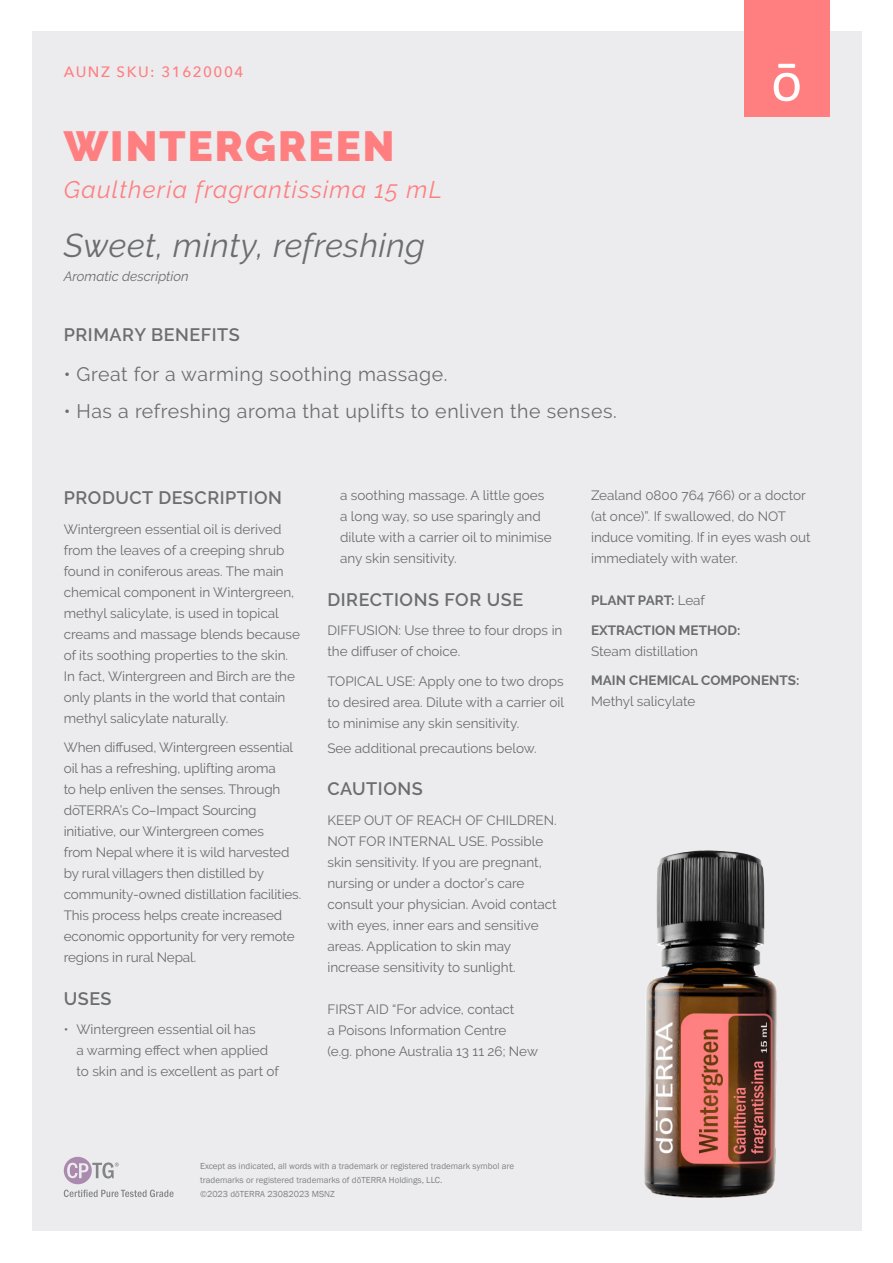
<style>
.page{position:relative;width:893px;height:1263px;background:#fff}
.page>*{position:absolute;margin:0;border:0;box-sizing:border-box;transform-origin:0 0}
.Product_Name{font:900 42px "Raleway";letter-spacing:.05em;color:#ff7f81}
.Armoatic_Description{font:italic 33px "Raleway";letter-spacing:.02em;color:#6c6d70}
.Botanical_Name{font:italic 24px "Raleway";letter-spacing:.05em;color:#ff7f81}
.t1{font:19.5px "Raleway";letter-spacing:.03em;color:#6c6d70}
.SUB_HEADER{font:600 18px "Raleway";letter-spacing:.03em;color:#6c6d70}
.Tag_details{font:500 15px "Avenir Next";letter-spacing:.1em;color:#ff7f81}
.description{font:13.5px/21px "Raleway";color:#6c6d70}
.description-2{font:700 13.5px/21px "Raleway";color:#6c6d70}
.description-3{font:italic 13.5px "Raleway";color:#6c6d70}
.t2{font:9px/14.1px "Franklin Gothic";color:#808285}
.s1{font-weight:400}
</style>
<div class="page">
<div style="left:32px;top:32px;width:829px;height:1199px;background:#ececee"></div>
<div style="left:744px;top:0;width:85px;height:116px;background:#ff7f81"></div>
<svg style="left:774px;top:64px;width:26px;height:37px"></svg>
<img style="left:644px;top:850px;width:133px;height:347px">
<svg style="left:64px;top:1157px;width:110px;height:40px"></svg>
<p class="Tag_details" style="left:64px;top:59px;width:181px">AUNZ SKU: 31620004</p>
<p class="Product_Name" style="left:64px;top:122px;width:332px">WINTERGREEN</p>
<p class="Botanical_Name" style="left:64px;top:176px;width:380px">Gaultheria fragrantissima 15 mL</p>
<p class="Armoatic_Description" style="left:64px;top:227px;width:363px">Sweet, minty, refreshing</p>
<p class="description-3" style="left:64px;top:269px;width:126px">Aromatic description</p>
<p class="SUB_HEADER" style="left:64px;top:324px;width:178px">PRIMARY BENEFITS</p>
<p class="t1" style="left:64px;top:363px;width:385px">• Great for a warming soothing massage.</p>
<p class="t1" style="left:64px;top:400px;width:554px">• Has a refreshing aroma that uplifts to enliven the senses.</p>
<p class="SUB_HEADER" style="left:64px;top:487px;width:220px">PRODUCT DESCRIPTION</p>
<p class="description" style="left:64px;top:518px;width:238px">Wintergreen essential oil is derived from the leaves of a creeping shrub found in coniferous areas. The main chemical component in Wintergreen, methyl salicylate, is used in topical creams and massage blends because of its soothing properties to the skin.<br>In fact, Wintergreen and Birch are the only plants in the world that contain methyl salicylate naturally.</p>
<p class="description" style="left:64px;top:737px;width:239px">When diffused, Wintergreen essential oil has a refreshing, uplifting aroma<br>to help enliven the senses. Through dōTERRA’s Co–Impact Sourcing initiative, our Wintergreen comes<br>from Nepal where it is wild harvested by rural villagers then distilled by community-owned distillation facilities.<br>This process helps create increased economic opportunity for very remote regions in rural Nepal.</p>
<p class="SUB_HEADER" style="left:64px;top:988px;width:49px">USES</p>
<p class="description" style="left:77px;top:1019px;width:204px;text-indent:-13px">• Wintergreen essential oil has<br>a warming effect when applied to skin and is excellent as part of</p>
<p class="description" style="left:340px;top:485px;width:213px">a soothing massage. A little goes a long way, so use sparingly and dilute with a carrier oil to minimise any skin sensitivity.</p>
<p class="SUB_HEADER" style="left:327px;top:589px;width:197px">DIRECTIONS FOR USE</p>
<p class="description" style="left:327px;top:620px;width:237px">DIFFUSION: Use three to four drops in the diffuser of choice.</p>
<p class="description" style="left:327px;top:670px;width:238px;text-align:justify">TOPICAL USE: Apply one to two drops to desired area. Dilute with a carrier oil to minimise any skin sensitivity.</p>
<p class="description" style="left:327px;top:737px;width:211px">See additional precautions below.</p>
<p class="SUB_HEADER" style="left:327px;top:779px;width:97px">CAUTIONS</p>
<p class="description" style="left:327px;top:809px;width:231px">KEEP OUT OF REACH OF CHILDREN.<br>NOT FOR INTERNAL USE. Possible skin sensitivity. If you are pregnant, nursing or under a doctor’s care consult your physician. Avoid contact with eyes, inner ears and sensitive areas. Application to skin may increase sensitivity to sunlight.</p>
<p class="description" style="left:327px;top:999px;width:212px">FIRST AID “For advice, contact<br>a Poisons Information Centre<br>(e.g. phone Australia 13 11 26; New</p>
<p class="description" style="left:591px;top:485px;width:221px">Zealand 0800 764 766) or a doctor (at once)”. If swallowed, do NOT induce vomiting. If in eyes wash out immediately with water.</p>
<p class="description-2" style="left:591px;top:590px;width:115px">PLANT PART: <span class="s1">Leaf</span></p>
<p class="description-2" style="left:591px;top:620px;width:151px">EXTRACTION METHOD:<br><span class="s1">Steam distillation</span></p>
<p class="description-2" style="left:591px;top:670px;width:210px">MAIN CHEMICAL COMPONENTS:<br><span class="s1">Methyl salicylate</span></p>
<p class="t2" style="left:200px;top:1159px;width:315px">Except as indicated, all words with a trademark or registered trademark symbol are trademarks or registered trademarks of dōTERRA Holdings, LLC.<br>©2023 dōTERRA 23082023 MSNZ</p>
</div>
